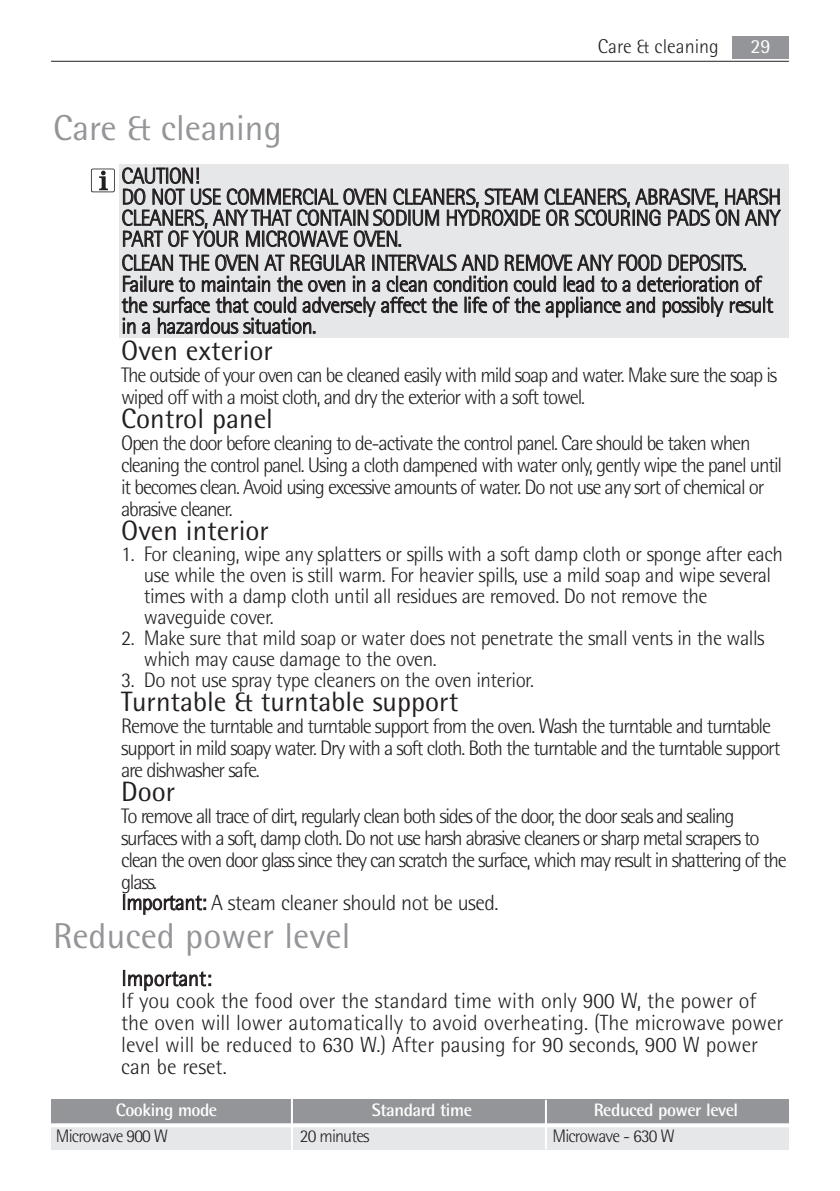
<style>
.page{position:relative;width:840px;height:1191px;background:#fff}
.page>*{position:absolute;margin:0;border:0;box-sizing:border-box;transform-origin:0 0}
.t1{font:36px "Rotis Semi Sans";color:#939598}
.t2{font:28px "Rotis Semi Sans";color:#231f20}
.t3{font:300 22px/21px "Rotis Semi Sans";letter-spacing:-.02em;color:#231f20}
.t4{font:300 22px/22.2px "Rotis Semi Sans";color:#231f20}
.t5{font:300 21px/22px "Rotis Semi Sans";letter-spacing:-.06em;color:#231f20}
.t6{font:300 21px/21px "Rotis Semi Sans";letter-spacing:-.025em;color:#231f20}
.t7{font:300 20px "Rotis Semi Sans";color:#231f20}
.t8{font:20px "Rotis Semi Sans";color:#fff}
.t9{font:700 18px "Rotis Semi Sans";letter-spacing:-.025em;color:#fff}
.t10{font:300 18px "Rotis Semi Sans";letter-spacing:-.05em;color:#231f20}
</style>
<div class="page">
<div style="left:119px;top:164px;width:669px;height:174px;background:#e6e7e9"></div>
<hr style="left:51px;top:61px;width:737px;height:1px;background:#231f20">
<div style="left:731px;top:37px;width:57px;height:22px;background:#939598"></div>
<svg style="left:91px;top:169px;width:24px;height:23px"></svg>
<div style="left:51px;top:1100px;width:737px;height:49px;background:#e6e7e9"></div>
<div style="left:51px;top:1099px;width:737px;height:25px;background:#939598"></div>
<hr style="left:291px;top:1098px;width:2px;height:53px;background:#fff">
<hr style="left:544px;top:1099px;width:2px;height:50px;background:#fff">
<svg style="left:51px;top:1123px;width:737px;height:4px;background:#f6f7f7"></svg>
<h1 class="t1" style="left:53px;top:115px;width:230px">Care &amp; cleaning</h1>
<p class="t7" style="left:597px;top:39px;width:122px">Care &amp; cleaning</p>
<p class="t8" style="left:750px;top:39px;width:22px">29</p>
<p class="t3" style="left:121px;top:167px;width:661px">CAUTION!<br>DO NOT USE COMMERCIAL OVEN CLEANERS, STEAM CLEANERS, ABRASIVE, HARSH CLEANERS, ANY THAT CONTAIN SODIUM HYDROXIDE OR SCOURING PADS ON ANY PART OF YOUR MICROWAVE OVEN.</p>
<p class="t3" style="left:121px;top:255px;width:653px">CLEAN THE OVEN AT REGULAR INTERVALS AND REMOVE ANY FOOD DEPOSITS.<br>Failure to maintain the oven in a clean condition could lead to a deterioration of the surface that could adversely affect the life of the appliance and possibly result in a hazardous situation.</p>
<h2 class="t2" style="left:121px;top:341px;width:153px">Oven exterior</h2>
<p class="t5" style="left:121px;top:366px;width:657px">The outside of your oven can be cleaned easily with mild soap and water. Make sure the soap is wiped off with a moist cloth, and dry the exterior with a soft towel.</p>
<h2 class="t2" style="left:121px;top:409px;width:153px">Control panel</h2>
<p class="t5" style="left:121px;top:434px;width:662px">Open the door before cleaning to de-activate the control panel. Care should be taken when cleaning the control panel. Using a cloth dampened with water only, gently wipe the panel until it becomes clean. Avoid using excessive amounts of water. Do not use any sort of chemical or abrasive cleaner.</p>
<h2 class="t2" style="left:121px;top:520px;width:149px">Oven interior</h2>
<p class="t6" style="left:144px;top:545px;width:640px;text-indent:-23px">1. For cleaning, wipe any splatters or spills with a soft damp cloth or sponge after each use while the oven is still warm. For heavier spills, use a mild soap and wipe several times with a damp cloth until all residues are removed. Do not remove the waveguide cover.</p>
<p class="t6" style="left:144px;top:629px;width:622px;text-indent:-23px">2. Make sure that mild soap or water does not penetrate the small vents in the walls which may cause damage to the oven.</p>
<p class="t6" style="left:121px;top:671px;width:414px">3. Do not use spray type cleaners on the oven interior.</p>
<h2 class="t2" style="left:121px;top:691px;width:338px">Turntable &amp; turntable support</h2>
<p class="t5" style="left:121px;top:717px;width:660px">Remove the turntable and turntable support from the oven. Wash the turntable and turntable support in mild soapy water. Dry with a soft cloth. Both the turntable and the turntable support are dishwasher safe.</p>
<h2 class="t2" style="left:121px;top:781px;width:56px">Door</h2>
<p class="t5" style="left:121px;top:806px;width:666px">To remove all trace of dirt, regularly clean both sides of the door, the door seals and sealing surfaces with a soft, damp cloth. Do not use harsh abrasive cleaners or sharp metal scrapers to clean the oven door glass since they can scratch the surface, which may result in shattering of the glass.</p>
<p class="t3" style="left:121px;top:894px;width:378px">Important: A steam cleaner should not be used.</p>
<h1 class="t1" style="left:53px;top:922px;width:298px">Reduced power level</h1>
<p class="t4" style="left:121px;top:969px;width:663px">Important:<br>If you cook the food over the standard time with only 900 W, the power of the oven will lower automatically to avoid overheating. (The microwave power level will be reduced to 630 W.) After pausing for 90 seconds, 900 W power can be reset.</p>
<p class="t9" style="left:116px;top:1103px;width:103px">Cooking mode</p>
<p class="t9" style="left:371px;top:1103px;width:102px">Standard time</p>
<p class="t9" style="left:593px;top:1103px;width:146px">Reduced power level</p>
<p class="t10" style="left:56px;top:1129px;width:114px">Microwave 900 W</p>
<p class="t10" style="left:300px;top:1129px;width:71px">20 minutes</p>
<p class="t10" style="left:552px;top:1129px;width:124px">Microwave - 630 W</p>
</div>
